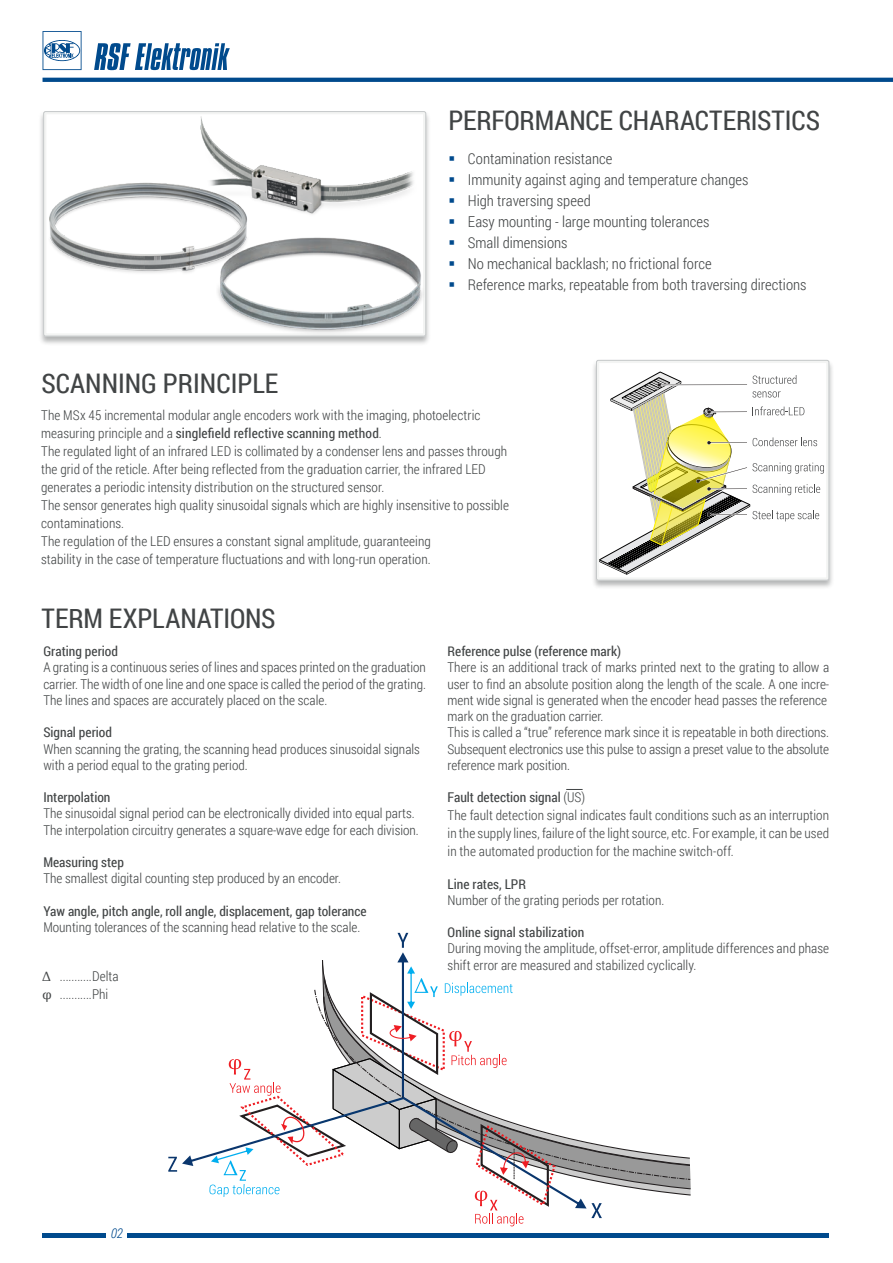
<style>
.page{position:relative;width:893px;height:1263px;background:#fff}
.page>*{position:absolute;margin:0;border:0;box-sizing:border-box;transform-origin:0 0}
.t1{font:27px "Roboto Condensed";color:#414445}
.t2{font:300 15px/21px "Roboto Condensed";color:#414445}
.t3{font:300 13.5px/16.2px "Roboto Condensed";color:#414445}
.t4{font:300 13.5px/18px "Roboto Condensed";letter-spacing:.005em;color:#434646}
.t5{font:13.5px "Roboto Condensed";color:#414445}
.t6{font:italic 300 13.5px "Roboto Condensed";color:#004a8d}
.s1{font-weight:400}
.s2{font-family:"Bookman Old Style";font-weight:400}
.s3{font-weight:400;color:#414445}
.s4{color:#414445}
</style>
<div class="page">
<svg style="left:43px;top:78px;width:850px;height:4px;background:#044d8f"></svg>
<svg style="left:43px;top:31px;width:39px;height:39px"></svg>
<svg style="left:94px;top:43px;width:136px;height:27px"></svg>
<hr style="left:43px;top:1233px;width:63px;height:4px;background:#004a8d">
<hr style="left:128px;top:1233px;width:701px;height:4px;background:#004a8d">
<div style="left:39px;top:111px;width:392px;height:235px;background:#414445;opacity:.4"></div>
<div style="left:45px;top:113px;width:380px;height:222px;background:#fff"></div>
<img style="left:217px;top:235px;width:208px;height:100px">
<img style="left:44px;top:181px;width:207px;height:96px">
<img style="left:167px;top:112px;width:264px;height:110px">
<div style="left:591px;top:360px;width:243px;height:230px;background:#414445;opacity:.4"></div>
<div style="left:598px;top:361px;width:230px;height:218px;background:#fff"></div>
<svg style="left:600px;top:372px;width:224px;height:202px"></svg>
<div style="left:596px;top:360px;width:233px;height:220px;border:3px solid #f3f4f3"></div>
<div style="left:596px;top:360px;width:233px;height:220px;border:1px solid #c5c8c9;border-radius:2px"></div>
<svg style="left:602px;top:1145px;width:89px;height:35px"></svg>
<svg style="left:168px;top:933px;width:434px;height:293px"></svg>
<svg style="left:566px;top:789px;width:17px;height:1px"></svg>
<h1 class="t1" style="left:448px;top:102px;width:373px">PERFORMANCE CHARACTERISTICS</h1>
<h1 class="t1" style="left:42px;top:364px;width:238px">SCANNING PRINCIPLE</h1>
<p class="t2" style="left:468px;top:148px;width:340px">Contamination resistance<br>Immunity against aging and temperature changes<br>High traversing speed<br>Easy mounting - large mounting tolerances<br>Small dimensions<br>No mechanical backlash; no frictional force<br>Reference marks, repeatable from both traversing directions</p>
<p class="t3" style="left:41px;top:405px;width:469px;line-height:18px">The MSx 45 incremental modular angle encoders work with the imaging, photoelectric measuring principle and a <span class="s1">singlefield reflective scanning method</span>.<br>The regulated light of an infrared LED is collimated by a condenser lens and passes through the grid of the reticle. After being reflected from the graduation carrier, the infrared LED generates a periodic intensity distribution on the structured sensor.<br>The sensor generates high quality sinusoidal signals which are highly insensitive to possible contaminations.<br>The regulation of the LED ensures a constant signal amplitude, guaranteeing<br>stability in the case of temperature fluctuations and with long-run operation.</p>
<h1 class="t1" style="left:42px;top:599px;width:235px">TERM EXPLANATIONS</h1>
<p class="t5" style="left:43px;top:642px;width:76px">Grating period</p>
<p class="t3" style="left:43px;top:659px;width:384px;text-align:justify">A grating is a continuous series of lines and spaces printed on the graduation carrier. The width of one line and one space is called the period of the grating.<br>The lines and spaces are accurately placed on the scale.</p>
<p class="t5" style="left:43px;top:723px;width:70px">Signal period</p>
<p class="t3" style="left:43px;top:740px;width:378px">When scanning the grating, the scanning head produces sinusoidal signals with a period equal to the grating period.</p>
<p class="t5" style="left:43px;top:788px;width:69px">Interpolation</p>
<p class="t3" style="left:43px;top:805px;width:377px">The sinusoidal signal period can be electronically divided into equal parts.<br>The interpolation circuitry generates a square-wave edge for each division.</p>
<p class="t5" style="left:43px;top:853px;width:82px">Measuring step</p>
<p class="t3" style="left:43px;top:870px;width:299px">The smallest digital counting step produced by an encoder.</p>
<p class="t5" style="left:43px;top:901px;width:325px">Yaw angle, pitch angle, roll angle, displacement, gap tolerance</p>
<p class="t3" style="left:43px;top:918px;width:318px">Mounting tolerances of the scanning head relative to the scale.</p>
<p class="t3" style="left:43px;top:966px;width:78px;line-height:18px"><span class="s2">Δ</span> ...........Delta <span class="s2">φ</span> ...........Phi</p>
<p class="t5" style="left:448px;top:642px;width:175px">Reference pulse (reference mark)</p>
<p class="t3" style="left:448px;top:659px;width:383px">There is an additional track of marks printed next to the grating to allow a user to find an absolute position along the length of the scale. A one incre&shy;ment wide signal is generated when the encoder head passes the reference mark on the graduation carrier.<br>This is called a “true” reference mark since it is repeatable in both directions.<br>Subsequent electronics use this pulse to assign a preset value to the absolute reference mark position.</p>
<p class="t4" style="left:448px;top:788px;width:383px"><span class="s3">Fault detection signal</span> <span class="s4">(US)<br></span>The fault detection signal indicates fault conditions such as an interruption in the supply lines, failure of the light source, etc. For example, it can be used in the automated production for the machine switch-off.</p>
<p class="t5" style="left:448px;top:874px;width:80px">Line rates, LPR</p>
<p class="t3" style="left:448px;top:891px;width:218px">Number of the grating periods per rotation.</p>
<p class="t5" style="left:448px;top:923px;width:138px">Online signal stabilization</p>
<p class="t3" style="left:448px;top:940px;width:383px">During moving the amplitude, offset-error, amplitude differences and phase shift error are measured and stabilized cyclically.</p>
<p class="t6" style="left:111px;top:1224px;width:14px">02</p>
</div>
